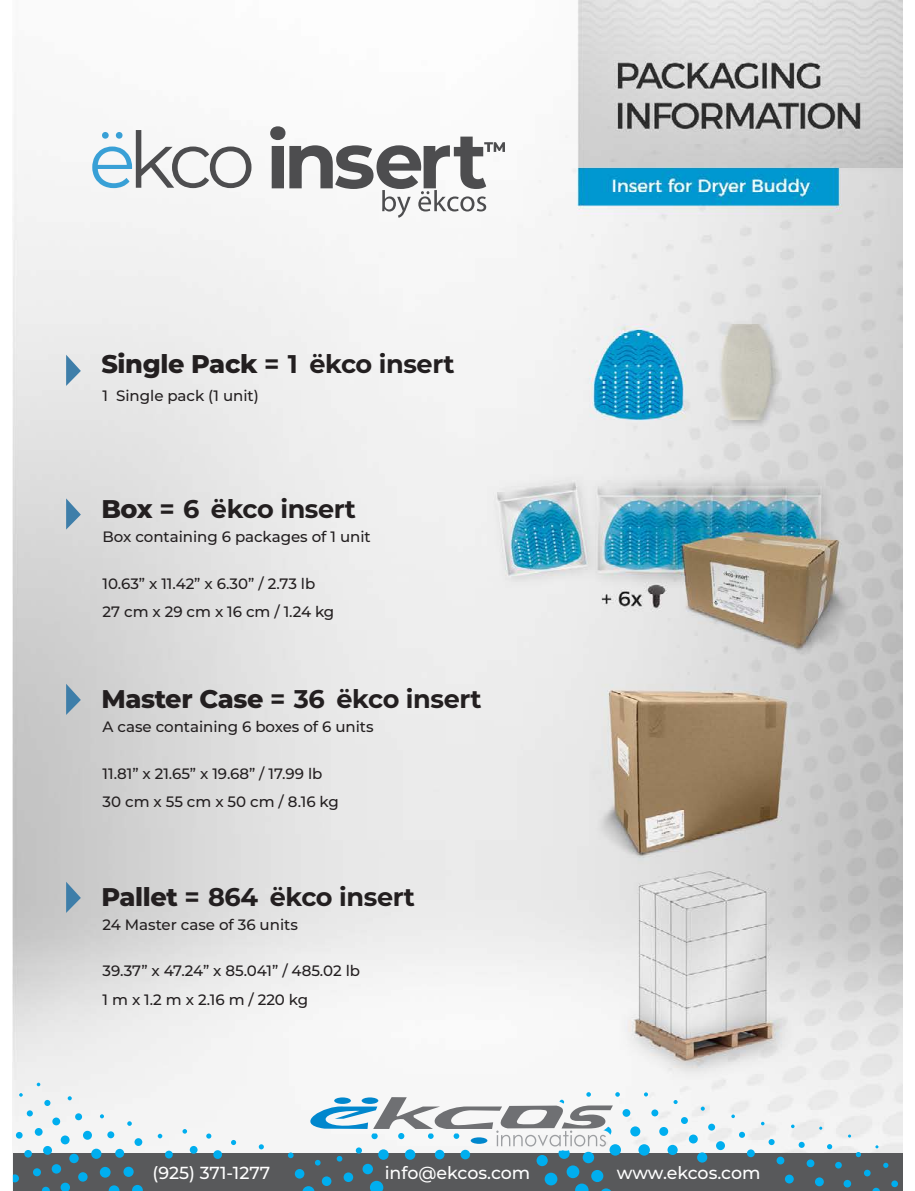
<style>
.page{position:relative;width:915px;height:1191px;background:#fff}
.page>*{position:absolute;margin:0;border:0;box-sizing:border-box;transform-origin:0 0}
.t1{font:700 25.5px "Montserrat";letter-spacing:-.015em;color:#231f20}
.t2{font:500 17.4px "Montserrat";color:#fff}
.t3{font:500 15px/28.5px "Montserrat";letter-spacing:-.005em;color:#231f20}
.s1{font-weight:800}
</style>
<div class="page">
<img style="left:13px;top:0;width:888px;height:1154px">
<svg style="left:92px;top:130px;width:159px;height:58px"></svg>
<svg style="left:270px;top:126px;width:235px;height:92px"></svg>
<svg style="left:66px;top:881px;width:15px;height:32px"></svg>
<svg style="left:66px;top:683px;width:15px;height:32px"></svg>
<svg style="left:66px;top:498px;width:15px;height:31px"></svg>
<svg style="left:66px;top:355px;width:15px;height:31px"></svg>
<div style="left:13px;top:1154px;width:888px;height:37px;background:#58595b"></div>
<div style="left:609px;top:1144px;width:11px;height:11px;background:#00aeef;border-radius:50%"></div>
<div style="left:622px;top:1109px;width:8px;height:7px;background:#00aeef;border-radius:50%"></div>
<div style="left:630px;top:1126px;width:10px;height:10px;background:#00aeef;border-radius:50%"></div>
<div style="left:638px;top:1144px;width:11px;height:11px;background:#00aeef;border-radius:50%"></div>
<svg style="left:643px;top:1092px;width:4px;height:4px"></svg>
<div style="left:651px;top:1109px;width:7px;height:7px;background:#00aeef;border-radius:50%"></div>
<div style="left:659px;top:1127px;width:9px;height:8px;background:#00aeef;border-radius:50%"></div>
<div style="left:667px;top:1144px;width:10px;height:11px;background:#00aeef;border-radius:50%"></div>
<svg style="left:673px;top:1100px;width:4px;height:4px"></svg>
<svg style="left:680px;top:1117px;width:7px;height:7px"></svg>
<div style="left:688px;top:1134px;width:9px;height:9px;background:#00aeef;border-radius:50%"></div>
<div style="left:696px;top:1152px;width:11px;height:10px;background:#00aeef;border-radius:50%"></div>
<svg style="left:700px;top:1106px;width:4px;height:4px"></svg>
<div style="left:708px;top:1123px;width:6px;height:7px;background:#00aeef;border-radius:50%"></div>
<svg style="left:715px;top:1141px;width:9px;height:9px"></svg>
<svg style="left:731px;top:1114px;width:3px;height:4px"></svg>
<svg style="left:738px;top:1131px;width:6px;height:6px"></svg>
<svg style="left:746px;top:1149px;width:8px;height:8px"></svg>
<svg style="left:259px;top:1144px;width:5px;height:5px"></svg>
<svg style="left:231px;top:1140px;width:5px;height:5px"></svg>
<svg style="left:206px;top:1133px;width:5px;height:5px"></svg>
<div style="left:213px;top:1150px;width:9px;height:9px;background:#00aeef;border-radius:50%"></div>
<svg style="left:182px;top:1129px;width:5px;height:4px"></svg>
<div style="left:190px;top:1146px;width:7px;height:7px;background:#00aeef;border-radius:50%"></div>
<svg style="left:158px;top:1133px;width:4px;height:5px"></svg>
<div style="left:165px;top:1150px;width:8px;height:8px;background:#00aeef;border-radius:50%"></div>
<svg style="left:127px;top:1121px;width:5px;height:4px"></svg>
<div style="left:134px;top:1138px;width:8px;height:8px;background:#00aeef;border-radius:50%"></div>
<div style="left:78px;top:1172px;width:10px;height:9px;background:#00aeef;border-radius:50%"></div>
<div style="left:69px;top:1153px;width:10px;height:10px;background:#00aeef;border-radius:50%"></div>
<div style="left:61px;top:1135px;width:9px;height:9px;background:#00aeef;border-radius:50%"></div>
<div style="left:52px;top:1117px;width:8px;height:8px;background:#00aeef;border-radius:50%"></div>
<svg style="left:44px;top:1100px;width:6px;height:6px"></svg>
<svg style="left:37px;top:1082px;width:3px;height:4px"></svg>
<svg style="left:61px;top:1182px;width:9px;height:9px"></svg>
<div style="left:52px;top:1164px;width:9px;height:9px;background:#00aeef;border-radius:50%"></div>
<div style="left:43px;top:1146px;width:9px;height:8px;background:#00aeef;border-radius:50%"></div>
<div style="left:35px;top:1128px;width:8px;height:7px;background:#00aeef;border-radius:50%"></div>
<svg style="left:27px;top:1110px;width:6px;height:6px"></svg>
<svg style="left:19px;top:1093px;width:4px;height:3px"></svg>
<svg style="left:42px;top:1186px;width:8px;height:5px"></svg>
<div style="left:33px;top:1168px;width:8px;height:8px;background:#00aeef;border-radius:50%"></div>
<div style="left:24px;top:1150px;width:8px;height:7px;background:#00aeef;border-radius:50%"></div>
<div style="left:16px;top:1132px;width:7px;height:6px;background:#00aeef;border-radius:50%"></div>
<svg style="left:13px;top:1174px;width:6px;height:8px"></svg>
<div style="left:322px;top:1176px;width:9px;height:10px;background:#00aeef;border-radius:50%"></div>
<div style="left:295px;top:1169px;width:9px;height:9px;background:#00aeef;border-radius:50%"></div>
<svg style="left:302px;top:1186px;width:12px;height:5px"></svg>
<div style="left:544px;top:1172px;width:13px;height:13px;background:#00aeef;border-radius:50%"></div>
<div style="left:566px;top:1165px;width:13px;height:13px;background:#00aeef;border-radius:50%"></div>
<svg style="left:575px;top:1183px;width:13px;height:8px"></svg>
<div style="left:591px;top:1170px;width:12px;height:12px;background:#00aeef;border-radius:50%"></div>
<svg style="left:601px;top:1188px;width:10px;height:3px"></svg>
<svg style="left:790px;top:1124px;width:4px;height:4px"></svg>
<svg style="left:798px;top:1141px;width:6px;height:6px"></svg>
<div style="left:806px;top:1159px;width:8px;height:8px;background:#00aeef;border-radius:50%"></div>
<div style="left:814px;top:1177px;width:9px;height:9px;background:#00aeef;border-radius:50%"></div>
<svg style="left:818px;top:1126px;width:4px;height:3px"></svg>
<svg style="left:826px;top:1144px;width:5px;height:5px"></svg>
<svg style="left:834px;top:1161px;width:7px;height:7px"></svg>
<svg style="left:843px;top:1179px;width:7px;height:8px"></svg>
<svg style="left:855px;top:1152px;width:5px;height:5px"></svg>
<svg style="left:863px;top:1169px;width:7px;height:7px"></svg>
<svg style="left:872px;top:1187px;width:7px;height:4px"></svg>
<svg style="left:883px;top:1162px;width:5px;height:6px"></svg>
<div style="left:891px;top:1180px;width:6px;height:7px;background:#00aeef;border-radius:50%"></div>
<svg style="left:760px;top:1121px;width:4px;height:4px"></svg>
<svg style="left:768px;top:1139px;width:6px;height:6px"></svg>
<div style="left:776px;top:1156px;width:8px;height:8px;background:#00aeef;border-radius:50%"></div>
<svg style="left:784px;top:1174px;width:9px;height:9px"></svg>
<div style="left:362px;top:1163px;width:11px;height:11px;background:#00aeef;border-radius:50%"></div>
<svg style="left:370px;top:1180px;width:13px;height:11px"></svg>
<svg style="left:288px;top:1092px;width:331px;height:73px"></svg>
<div style="left:343px;top:1172px;width:10px;height:10px;background:#00aeef;border-radius:50%"></div>
<svg style="left:100px;top:1114px;width:4px;height:4px"></svg>
<div style="left:107px;top:1131px;width:7px;height:7px;background:#00aeef;border-radius:50%"></div>
<div style="left:115px;top:1148px;width:9px;height:9px;background:#00aeef;border-radius:50%"></div>
<div style="left:123px;top:1166px;width:11px;height:10px;background:#00aeef;border-radius:50%"></div>
<svg style="left:132px;top:1185px;width:11px;height:6px"></svg>
<svg style="left:109px;top:1185px;width:10px;height:6px"></svg>
<div style="left:100px;top:1166px;width:11px;height:11px;background:#00aeef;border-radius:50%"></div>
<div style="left:91px;top:1148px;width:10px;height:10px;background:#00aeef;border-radius:50%"></div>
<div style="left:83px;top:1130px;width:9px;height:9px;background:#00aeef;border-radius:50%"></div>
<div style="left:75px;top:1113px;width:7px;height:7px;background:#00aeef;border-radius:50%"></div>
<svg style="left:68px;top:1096px;width:4px;height:4px"></svg>
<h1 class="t1" style="left:101px;top:345px;width:354px"><span class="s1">Single Pack</span> = 1 ëkco insert</h1>
<p class="t3" style="left:103px;top:381px;width:158px">1 Single pack (1 unit)</p>
<h1 class="t1" style="left:101px;top:491px;width:256px"><span class="s1">Box</span> = 6 ëkco insert</h1>
<p class="t3" style="left:103px;top:521px;width:269px">Box containing 6 packages of 1 unit</p>
<p class="t3" style="left:103px;top:568px;width:233px">10.63” x 11.42” x 6.30” / 2.73 lb<br>27 cm x 29 cm x 16 cm / 1.24 kg</p>
<h1 class="t1" style="left:101px;top:681px;width:381px"><span class="s1">Master Case</span> = 36 ëkco insert</h1>
<p class="t3" style="left:103px;top:711px;width:272px">A case containing 6 boxes of 6 units</p>
<p class="t3" style="left:103px;top:758px;width:238px">11.81” x 21.65” x 19.68” / 17.99 lb<br>30 cm x 55 cm x 50 cm / 8.16 kg</p>
<h1 class="t1" style="left:101px;top:878px;width:315px"><span class="s1">Pallet</span> = 864 ëkco insert</h1>
<p class="t3" style="left:103px;top:909px;width:197px">24 Master case of 36 units</p>
<p class="t3" style="left:103px;top:956px;width:259px">39.37” x 47.24” x 85.041” / 485.02 lb<br>1 m x 1.2 m x 2.16 m / 220 kg</p>
<p class="t2" style="left:152px;top:1160px;width:119px">(925) 371-1277</p>
<p class="t2" style="left:384px;top:1160px;width:147px">info@ekcos.com</p>
<p class="t2" style="left:616px;top:1160px;width:145px">www.ekcos.com</p>
</div>
